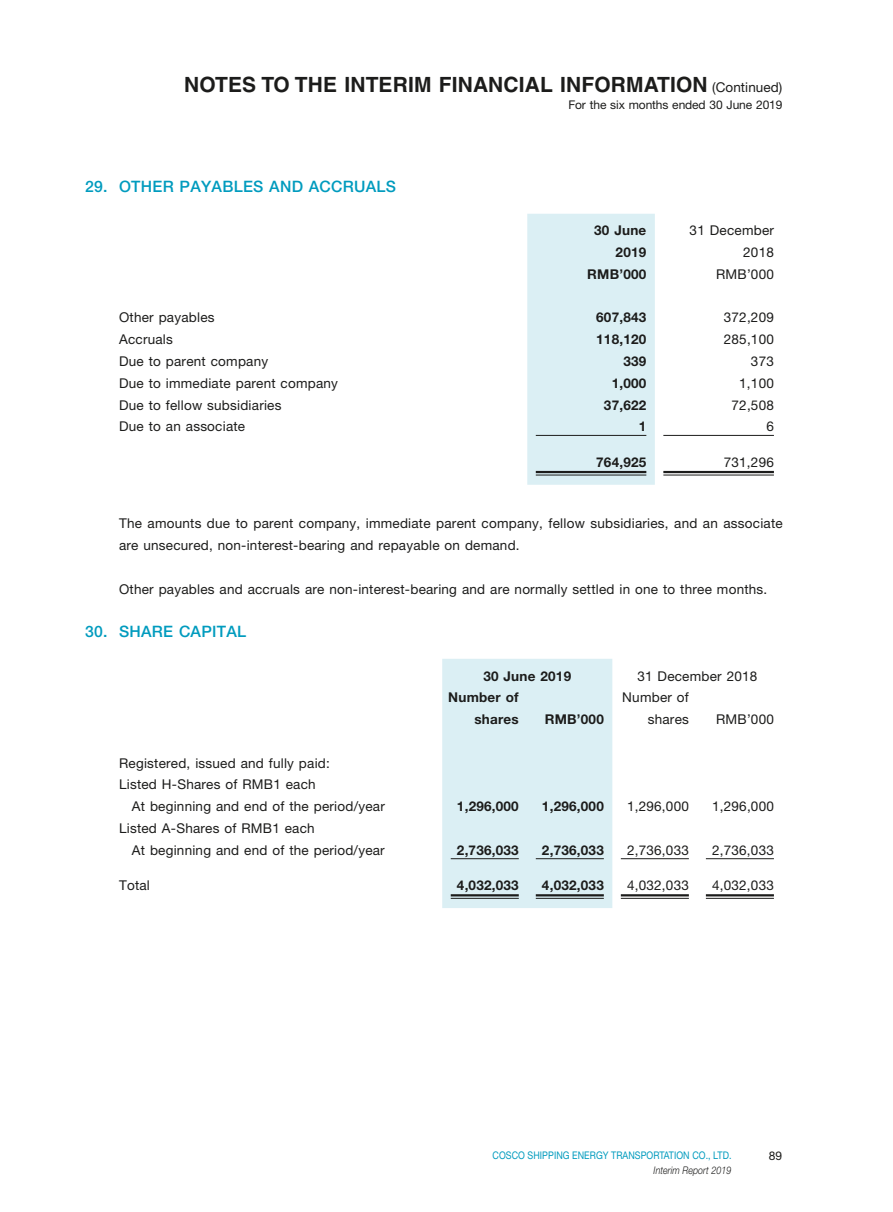
<style>
.page{position:relative;width:893px;height:1212px;background:#fff}
.page>*{position:absolute;margin:0;border:0;box-sizing:border-box;transform-origin:0 0}
.t1{font:700 21px "Helvetica LT Std";letter-spacing:.005em;color:#1c1c1b}
.t2{font:500 15.75px "Helvetica Neue LT Std";letter-spacing:.015em;color:#009bbe}
.t3{font:13.5px/21.8px "Helvetica Neue LT Std";letter-spacing:.015em;color:#1c1c1b}
.t4{font:700 13.5px/21.8px "Helvetica Neue LT Std";letter-spacing:.015em;color:#1c1c1b;text-align:right}
.t5{font:12px "Helvetica Neue LT Std";letter-spacing:-.01em;color:#1c1c1b}
.t6{font:10.5px "Helvetica Neue LT Std";letter-spacing:.005em;color:#009bbe;scale:.85 1}
.t7{font:italic 300 10.5px "Helvetica Neue LT Std";letter-spacing:.005em;color:#1c1c1b;scale:.85 1}
.s1{font-family:"Helvetica Neue LT Std";font-weight:400;font-size:13.5px}
</style>
<div class="page">
<div style="left:527px;top:214px;width:128px;height:271px;background:#dbeff4"></div>
<hr style="left:536px;top:435px;width:110px;height:1px;background:#1c1c1b">
<hr style="left:663px;top:435px;width:111px;height:1px;background:#1c1c1b">
<hr style="left:536px;top:471px;width:110px;height:2px;background:#1c1c1b">
<hr style="left:536px;top:475px;width:110px;height:1px;background:#1c1c1b">
<hr style="left:663px;top:471px;width:111px;height:2px;background:#1c1c1b">
<hr style="left:663px;top:475px;width:111px;height:1px;background:#1c1c1b">
<div style="left:442px;top:659px;width:170px;height:249px;background:#dbeff4"></div>
<hr style="left:451px;top:858px;width:68px;height:1px;background:#1c1c1b">
<hr style="left:536px;top:858px;width:68px;height:1px;background:#1c1c1b">
<hr style="left:621px;top:858px;width:68px;height:1px;background:#1c1c1b">
<hr style="left:706px;top:858px;width:68px;height:1px;background:#1c1c1b">
<hr style="left:451px;top:894px;width:68px;height:2px;background:#1c1c1b">
<hr style="left:451px;top:898px;width:68px;height:1px;background:#1c1c1b">
<hr style="left:536px;top:894px;width:68px;height:2px;background:#1c1c1b">
<hr style="left:536px;top:898px;width:68px;height:1px;background:#1c1c1b">
<hr style="left:621px;top:894px;width:68px;height:2px;background:#1c1c1b">
<hr style="left:621px;top:898px;width:68px;height:1px;background:#1c1c1b">
<hr style="left:706px;top:894px;width:68px;height:2px;background:#1c1c1b">
<hr style="left:706px;top:898px;width:68px;height:1px;background:#1c1c1b">
<h1 class="t1" style="left:184px;top:72px;width:600px">NOTES TO THE INTERIM FINANCIAL INFORMATION <span class="s1">(Continued)</span></h1>
<p class="t5" style="left:568px;top:98px;width:216px">For the six months ended 30 June 2019</p>
<p class="t2" style="left:85px;top:177px;width:313px">29. OTHER PAYABLES AND ACCRUALS</p>
<p class="t4" style="left:594px;top:219px;width:54px">30 June<br>2019</p>
<p class="t3" style="left:690px;top:220px;width:86px;text-align:right">31 December<br>2018</p>
<p class="t4" style="left:587px;top:263px;width:61px">RMB’000</p>
<p class="t3" style="left:716px;top:263px;width:59px">RMB’000</p>
<p class="t3" style="left:119px;top:307px;width:97px">Other payables</p>
<p class="t4" style="left:596px;top:306px;width:52px">607,843</p>
<p class="t3" style="left:724px;top:307px;width:52px">372,209</p>
<p class="t3" style="left:119px;top:328px;width:55px">Accruals</p>
<p class="t4" style="left:596px;top:328px;width:52px">118,120</p>
<p class="t3" style="left:724px;top:328px;width:52px">285,100</p>
<p class="t3" style="left:119px;top:350px;width:151px">Due to parent company</p>
<p class="t4" style="left:623px;top:350px;width:24px">339</p>
<p class="t3" style="left:751px;top:350px;width:24px">373</p>
<p class="t3" style="left:119px;top:372px;width:220px">Due to immediate parent company</p>
<p class="t4" style="left:612px;top:372px;width:36px">1,000</p>
<p class="t3" style="left:739px;top:372px;width:36px">1,100</p>
<p class="t3" style="left:119px;top:394px;width:164px">Due to fellow subsidiaries</p>
<p class="t4" style="left:604px;top:393px;width:44px">37,622</p>
<p class="t3" style="left:731px;top:394px;width:44px">72,508</p>
<p class="t3" style="left:119px;top:415px;width:128px">Due to an associate</p>
<p class="t4" style="left:639px;top:415px;width:9px">1</p>
<p class="t3" style="left:766px;top:415px;width:9px">6</p>
<p class="t4" style="left:596px;top:451px;width:52px">764,925</p>
<p class="t3" style="left:724px;top:451px;width:52px">731,296</p>
<p class="t3" style="left:119px;top:512px;width:665px">The amounts due to parent company, immediate parent company, fellow subsidiaries, and an associate are unsecured, non-interest-bearing and repayable on demand.</p>
<p class="t3" style="left:119px;top:578px;width:650px">Other payables and accruals are non-interest-bearing and are normally settled in one to three months.</p>
<p class="t2" style="left:85px;top:622px;width:163px">30. SHARE CAPITAL</p>
<p class="t4" style="left:483px;top:664px;width:89px">30 June 2019</p>
<p class="t3" style="left:637px;top:665px;width:121px">31 December 2018</p>
<p class="t4" style="left:448px;top:686px;width:72px">Number of shares</p>
<p class="t3" style="left:622px;top:686px;width:68px;text-align:right">Number of shares</p>
<p class="t4" style="left:545px;top:708px;width:61px">RMB’000</p>
<p class="t3" style="left:716px;top:708px;width:59px">RMB’000</p>
<p class="t3" style="left:119px;top:752px;width:212px">Registered, issued and fully paid:<br>Listed H-Shares of RMB1 each</p>
<p class="t3" style="left:132px;top:795px;width:254px">At beginning and end of the period/year</p>
<p class="t4" style="left:457px;top:795px;width:63px">1,296,000</p>
<p class="t4" style="left:542px;top:795px;width:63px">1,296,000</p>
<p class="t3" style="left:627px;top:795px;width:63px">1,296,000</p>
<p class="t3" style="left:712px;top:795px;width:63px">1,296,000</p>
<p class="t3" style="left:132px;top:817px;width:254px;text-indent:-13px">Listed A-Shares of RMB1 each<br>At beginning and end of the period/year</p>
<p class="t4" style="left:457px;top:838px;width:63px">2,736,033</p>
<p class="t4" style="left:542px;top:838px;width:63px">2,736,033</p>
<p class="t3" style="left:627px;top:839px;width:63px">2,736,033</p>
<p class="t3" style="left:712px;top:839px;width:63px">2,736,033</p>
<p class="t3" style="left:119px;top:874px;width:32px">Total</p>
<p class="t4" style="left:457px;top:874px;width:63px">4,032,033</p>
<p class="t4" style="left:542px;top:874px;width:63px">4,032,033</p>
<p class="t3" style="left:627px;top:874px;width:63px">4,032,033</p>
<p class="t3" style="left:712px;top:874px;width:63px">4,032,033</p>
<p class="t6" style="left:492px;top:1149px;width:283px">COSCO SHIPPING ENERGY TRANSPORTATION CO., LTD.</p>
<p class="t7" style="left:654px;top:1164px;width:93px">Interim Report 2019</p>
<p class="t5" style="left:769px;top:1149px;width:15px">89</p>
</div>
